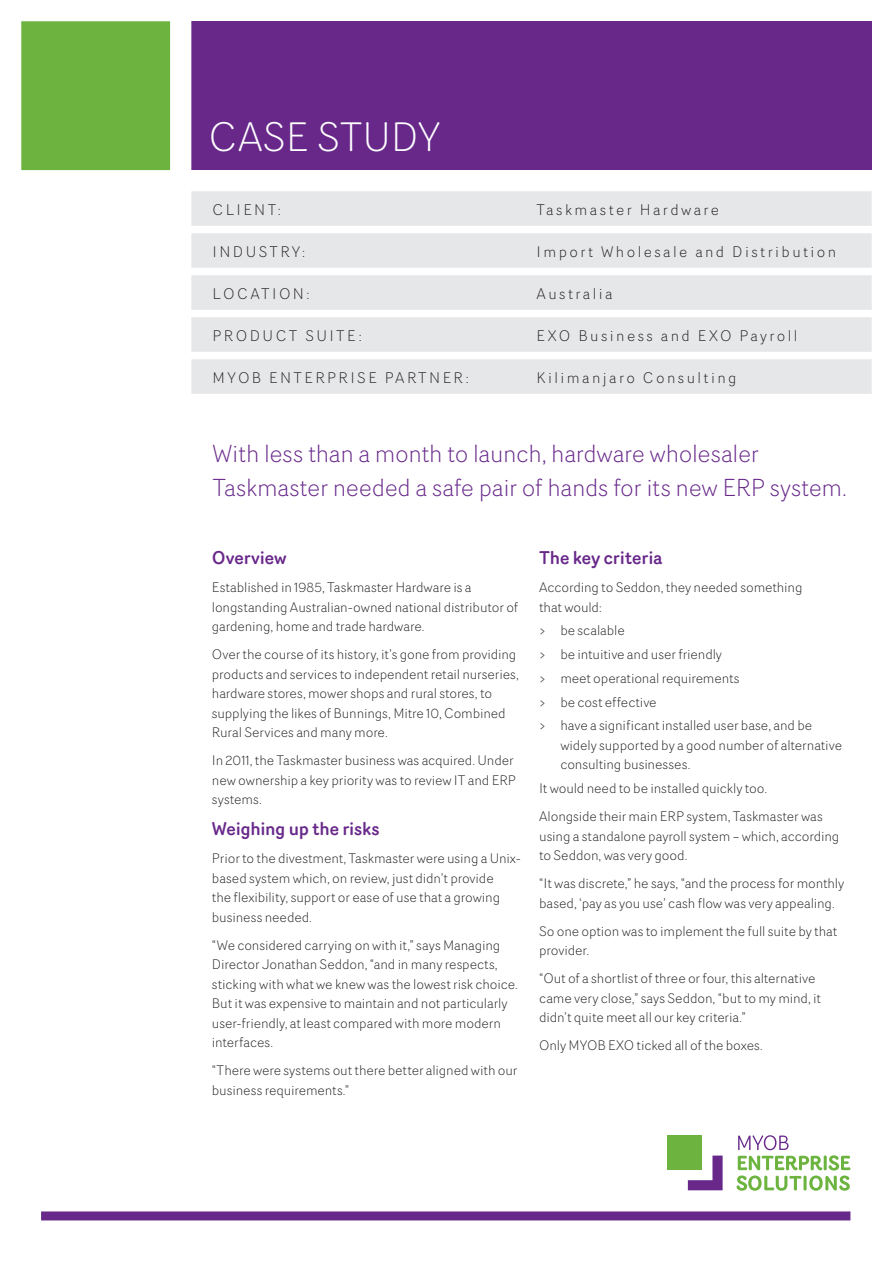
<style>
.page{position:relative;width:893px;height:1263px;background:#fff}
.page>*{position:absolute;margin:0;border:0;box-sizing:border-box;transform-origin:0 0}
.t1{font:300 40.2px "Router";color:#fff}
.Intro{font:300 24px/34.5px "Router";letter-spacing:-.015em;color:#68288a}
.Sub_HEading{font:500 18px "Router";letter-spacing:-.02em;color:#68288a}
.Case_Study_Profile{font:300 15px "Router";letter-spacing:.16em;color:#231f20}
.BODY{font:300 13.5px/19.5px "Router";letter-spacing:-.01em;color:#231f20}
</style>
<div class="page">
<div style="left:41px;top:1211px;width:809px;height:9px;background:#68288a"></div>
<div style="left:21px;top:21px;width:851px;height:149px;background:#68288a"></div>
<div style="left:11px;top:11px;width:170px;height:170px;background:#6cb43f"></div>
<div style="left:0;top:0;width:191px;height:191px;border:21px solid #fff"></div>
<svg style="left:688px;top:1155px;width:35px;height:35px"></svg>
<div style="left:668px;top:1135px;width:34px;height:35px;background:#6cb43f"></div>
<svg style="left:737px;top:1135px;width:113px;height:56px"></svg>
<div style="left:191px;top:191px;width:681px;height:35px;background:#e6e7e9"></div>
<div style="left:191px;top:233px;width:681px;height:35px;background:#e6e7e9"></div>
<div style="left:191px;top:275px;width:681px;height:35px;background:#e6e7e9"></div>
<div style="left:191px;top:317px;width:681px;height:35px;background:#e6e7e9"></div>
<div style="left:191px;top:359px;width:681px;height:35px;background:#e6e7e9"></div>
<h1 class="t1" style="left:208px;top:108px;width:234px">CASE STUDY</h1>
<p class="Case_Study_Profile" style="left:213px;top:199px;width:70px">CLIENT:</p>
<p class="Case_Study_Profile" style="left:537px;top:199px;width:184px">Taskmaster Hardware</p>
<p class="Case_Study_Profile" style="left:213px;top:241px;width:94px">INDUSTRY:</p>
<p class="Case_Study_Profile" style="left:537px;top:241px;width:301px">Import Wholesale and Distribution</p>
<p class="Case_Study_Profile" style="left:213px;top:283px;width:98px">LOCATION:</p>
<p class="Case_Study_Profile" style="left:537px;top:283px;width:77px">Australia</p>
<p class="Case_Study_Profile" style="left:213px;top:325px;width:151px">PRODUCT SUITE:</p>
<p class="Case_Study_Profile" style="left:537px;top:325px;width:262px">EXO Business and EXO Payroll</p>
<p class="Case_Study_Profile" style="left:213px;top:367px;width:258px">MYOB ENTERPRISE PARTNER:</p>
<p class="Case_Study_Profile" style="left:537px;top:367px;width:201px">Kilimanjaro Consulting</p>
<p class="Intro" style="left:213px;top:435px;width:636px">With less than a month to launch, hardware wholesaler<br>Taskmaster needed a safe pair of hands for its new ERP system.</p>
<p class="Sub_HEading" style="left:212px;top:544px;width:76px">Overview</p>
<p class="BODY" style="left:212px;top:577px;width:308px">Established in 1985, Taskmaster Hardware is a longstanding Australian-owned national distributor of gardening, home and trade hardware.</p>
<p class="BODY" style="left:212px;top:644px;width:309px">Over the course of its history, it’s gone from providing products and services to independent retail nurseries, hardware stores, mower shops and rural stores, to supplying the likes of Bunnings, Mitre 10, Combined Rural Services and many more.</p>
<p class="BODY" style="left:212px;top:750px;width:306px">In 2011, the Taskmaster business was acquired. Under new ownership a key priority was to review IT and ERP systems.</p>
<p class="Sub_HEading" style="left:212px;top:815px;width:169px">Weighing up the risks</p>
<p class="BODY" style="left:212px;top:848px;width:311px">Prior to the divestment, Taskmaster were using a Unix&shy;based system which, on review, just didn’t provide<br>the flexibility, support or ease of use that a growing business needed.</p>
<p class="BODY" style="left:212px;top:935px;width:307px">“We considered carrying on with it,” says Managing Director Jonathan Seddon, “and in many respects, sticking with what we knew was the lowest risk choice.<br>But it was expensive to maintain and not particularly user-friendly, at least compared with more modern interfaces.</p>
<p class="BODY" style="left:212px;top:1060px;width:307px">“There were systems out there better aligned with our business requirements.”</p>
<p class="Sub_HEading" style="left:539px;top:544px;width:125px">The key criteria</p>
<p class="BODY" style="left:539px;top:577px;width:265px">According to Seddon, they needed something that would:</p>
<p class="BODY" style="left:539px;top:620px;width:87px">&gt; be scalable</p>
<p class="BODY" style="left:539px;top:644px;width:185px">&gt; be intuitive and user friendly</p>
<p class="BODY" style="left:539px;top:668px;width:202px">&gt; meet operational requirements</p>
<p class="BODY" style="left:539px;top:692px;width:119px">&gt; be cost effective</p>
<p class="BODY" style="left:560px;top:715px;width:283px;text-indent:-21px">&gt; have a significant installed user base, and be widely supported by a good number of alternative consulting businesses.</p>
<p class="BODY" style="left:539px;top:778px;width:230px">It would need to be installed quickly too.</p>
<p class="BODY" style="left:539px;top:806px;width:302px">Alongside their main ERP system, Taskmaster was using a standalone payroll system – which, according to Seddon, was very good.</p>
<p class="BODY" style="left:539px;top:873px;width:307px">“It was discrete,” he says, “and the process for monthly based, ‘pay as you use’ cash flow was very appealing.</p>
<p class="BODY" style="left:539px;top:921px;width:300px">So one option was to implement the full suite by that provider.</p>
<p class="BODY" style="left:539px;top:968px;width:283px">“Out of a shortlist of three or four, this alternative came very close,” says Seddon, “but to my mind, it didn’t quite meet all our key criteria.”</p>
<p class="BODY" style="left:539px;top:1035px;width:225px">Only MYOB EXO ticked all of the boxes.</p>
</div>
